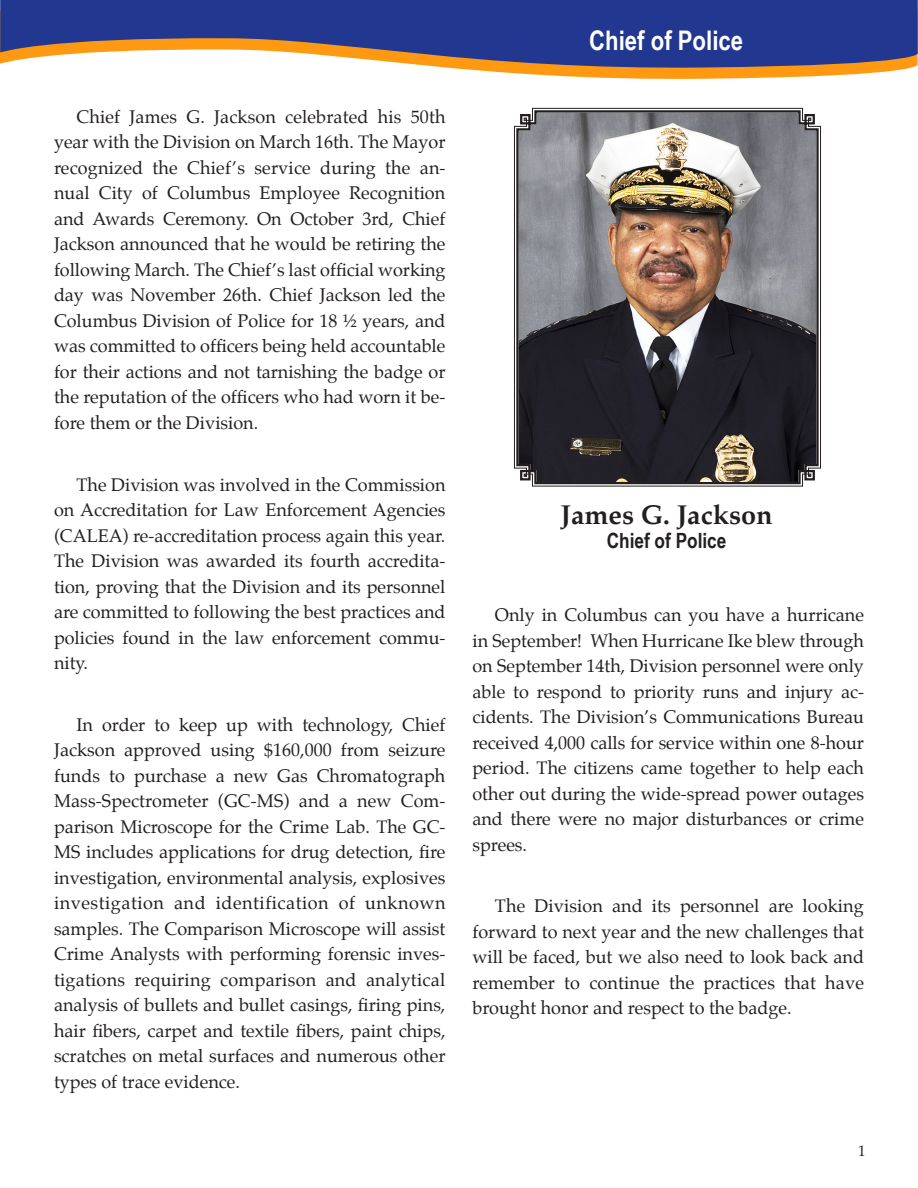
<style>
.page{position:relative;width:918px;height:1188px;background:#fff}
.page>*{position:absolute;margin:0;border:0;box-sizing:border-box;transform-origin:0 0}
.Body_Title_-_Unit_Section{font:700 27px "Palatino";color:#231f20}
.Banner_Title{font:700 27px "Arial Narrow";color:#fff}
.t1{font:700 21px "Arial Narrow";color:#231f20}
.Chief_s_Bullets{font:18px/25.5px "Palatino";color:#231f20;text-align:justify}
.t2{font:15px "Palatino";color:#231f20}
</style>
<div class="page">
<svg style="left:475px;top:70px;width:423px;height:9px;fill:#f91"></svg>
<svg style="left:0;top:0;width:918px;height:70px;background:#53578c"></svg>
<img style="left:515px;top:109px;width:305px;height:376px">
<p class="Chief_s_Bullets" style="left:54px;top:105px;width:393px;text-indent:22px">Chief James G. Jackson celebrated his 50th year with the Division on March 16th. The Mayor recognized the Chief’s service during the an&shy;nual City of Columbus Employee Recognition and Awards Ceremony. On October 3rd, Chief Jackson announced that he would be retiring the following March. The Chief’s last official working day was November 26th. Chief Jackson led the Columbus Division of Police for 18 ½ years, and was committed to officers being held accountable for their actions and not tarnishing the badge or the reputation of the officers who had worn it be&shy;fore them or the Division.</p>
<p class="Chief_s_Bullets" style="left:54px;top:473px;width:393px;text-indent:22px">The Division was involved in the Commission on Accreditation for Law Enforcement Agencies (CALEA) re-accreditation process again this year.<br>The Division was awarded its fourth accredita&shy;tion, proving that the Division and its personnel are committed to following the best practices and policies found in the law enforcement commu&shy;nity.</p>
<p class="Chief_s_Bullets" style="left:54px;top:714px;width:393px;text-indent:22px">In order to keep up with technology, Chief Jackson approved using $160,000 from seizure funds to purchase a new Gas Chromatograph Mass-Spectrometer (GC-MS) and a new Com&shy;parison Microscope for the Crime Lab. The GC-MS includes applications for drug detection, fire investigation, environmental analysis, explosives investigation and identification of unknown samples. The Comparison Microscope will assist Crime Analysts with performing forensic inves&shy;tigations requiring comparison and analytical analysis of bullets and bullet casings, firing pins, hair fibers, carpet and textile fibers, paint chips, scratches on metal surfaces and numerous other types of trace evidence.</p>
<p class="Banner_Title" style="left:589px;top:24px;width:155px">Chief of Police</p>
<p class="Body_Title_-_Unit_Section" style="left:561px;top:498px;width:214px">James G. Jackson</p>
<p class="t1" style="left:607px;top:528px;width:121px">Chief of Police</p>
<p class="Chief_s_Bullets" style="left:472px;top:604px;width:393px;text-indent:22px">Only in Columbus can you have a hurricane in September! When Hurricane Ike blew through on September 14th, Division personnel were only able to respond to priority runs and injury ac&shy;cidents. The Division’s Communications Bureau received 4,000 calls for service within one 8-hour period. The citizens came together to help each other out during the wide-spread power outages and there were no major disturbances or crime sprees.</p>
<p class="Chief_s_Bullets" style="left:472px;top:895px;width:393px;text-indent:22px">The Division and its personnel are looking forward to next year and the new challenges that will be faced, but we also need to look back and remember to continue the practices that have brought honor and respect to the badge.</p>
<p class="t2" style="left:858px;top:1142px;width:9px">1</p>
</div>
